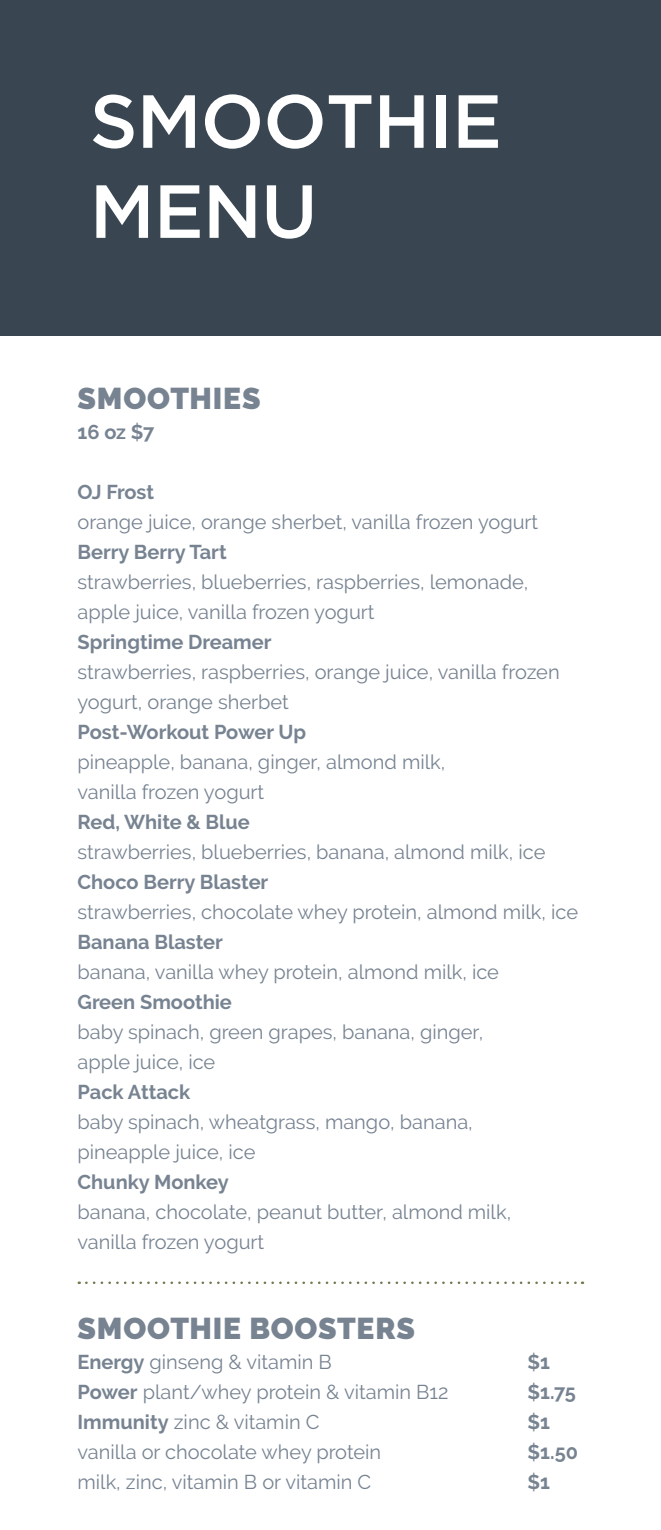
<style>
.page{position:relative;width:661px;height:1530px;background:#fff}
.page>*{position:absolute;margin:0;border:0;box-sizing:border-box;transform-origin:0 0}
.t1{font:500 75px/90px "Gotham";letter-spacing:-.015em;color:#fff}
.t2{font:900 30px "Raleway";letter-spacing:.025em;color:#778391}
.t3{font:20px/30px "Raleway";color:#778391}
.t4{font:700 20px "Raleway";color:#778391}
.s1{font-weight:700}
</style>
<div class="page">
<svg style="left:86px;top:1281px;width:497px;height:2px"></svg>
<div style="left:0;top:0;width:661px;height:335px;background:#394651"></div>
<h1 class="t1" style="left:90px;top:75px;width:414px">SMOOTHIE<br>MENU</h1>
<h2 class="t2" style="left:77px;top:380px;width:185px">SMOOTHIES</h2>
<p class="t4" style="left:77px;top:420px;width:78px">16 oz $7</p>
<p class="t4" style="left:77px;top:480px;width:78px">OJ Frost</p>
<p class="t3" style="left:77px;top:506px;width:462px">orange juice, orange sherbet, vanilla frozen yogurt</p>
<p class="t4" style="left:77px;top:540px;width:151px">Berry Berry Tart</p>
<p class="t3" style="left:77px;top:566px;width:452px">strawberries, blueberries, raspberries, lemonade, apple juice, vanilla frozen yogurt</p>
<p class="t4" style="left:77px;top:630px;width:196px">Springtime Dreamer</p>
<p class="t3" style="left:77px;top:656px;width:484px">strawberries, raspberries, orange juice, vanilla frozen yogurt, orange sherbet</p>
<p class="t4" style="left:77px;top:720px;width:230px">Post-Workout Power Up</p>
<p class="t3" style="left:77px;top:746px;width:369px">pineapple, banana, ginger, almond milk, vanilla frozen yogurt</p>
<p class="t4" style="left:77px;top:810px;width:174px">Red, White &amp; Blue</p>
<p class="t3" style="left:77px;top:836px;width:469px">strawberries, blueberries, banana, almond milk, ice</p>
<p class="t4" style="left:77px;top:870px;width:192px">Choco Berry Blaster</p>
<p class="t3" style="left:77px;top:896px;width:502px">strawberries, chocolate whey protein, almond milk, ice</p>
<p class="t4" style="left:77px;top:930px;width:147px">Banana Blaster</p>
<p class="t3" style="left:77px;top:956px;width:423px">banana, vanilla whey protein, almond milk, ice</p>
<p class="t4" style="left:77px;top:990px;width:156px">Green Smoothie</p>
<p class="t3" style="left:77px;top:1016px;width:407px">baby spinach, green grapes, banana, ginger, apple juice, ice</p>
<p class="t4" style="left:77px;top:1080px;width:114px">Pack Attack</p>
<p class="t3" style="left:77px;top:1106px;width:397px">baby spinach, wheatgrass, mango, banana, pineapple juice, ice</p>
<p class="t4" style="left:77px;top:1170px;width:153px">Chunky Monkey</p>
<p class="t3" style="left:77px;top:1196px;width:435px">banana, chocolate, peanut butter, almond milk, vanilla frozen yogurt</p>
<h2 class="t2" style="left:77px;top:1310px;width:339px">SMOOTHIE BOOSTERS</h2>
<p class="t3" style="left:77px;top:1346px;width:256px"><span class="s1">Energy</span> ginseng &amp; vitamin B</p>
<p class="t4" style="left:527px;top:1350px;width:24px">$1</p>
<p class="t3" style="left:77px;top:1376px;width:372px"><span class="s1">Power</span> plant/whey protein &amp; vitamin B12</p>
<p class="t4" style="left:527px;top:1380px;width:50px">$1.75</p>
<p class="t3" style="left:77px;top:1406px;width:243px"><span class="s1">Immunity</span> zinc &amp; vitamin C</p>
<p class="t4" style="left:527px;top:1410px;width:24px">$1</p>
<p class="t3" style="left:77px;top:1436px;width:305px">vanilla or chocolate whey protein</p>
<p class="t4" style="left:527px;top:1440px;width:52px">$1.50</p>
<p class="t3" style="left:77px;top:1466px;width:295px">milk, zinc, vitamin B or vitamin C</p>
<p class="t4" style="left:527px;top:1470px;width:24px">$1</p>
</div>
